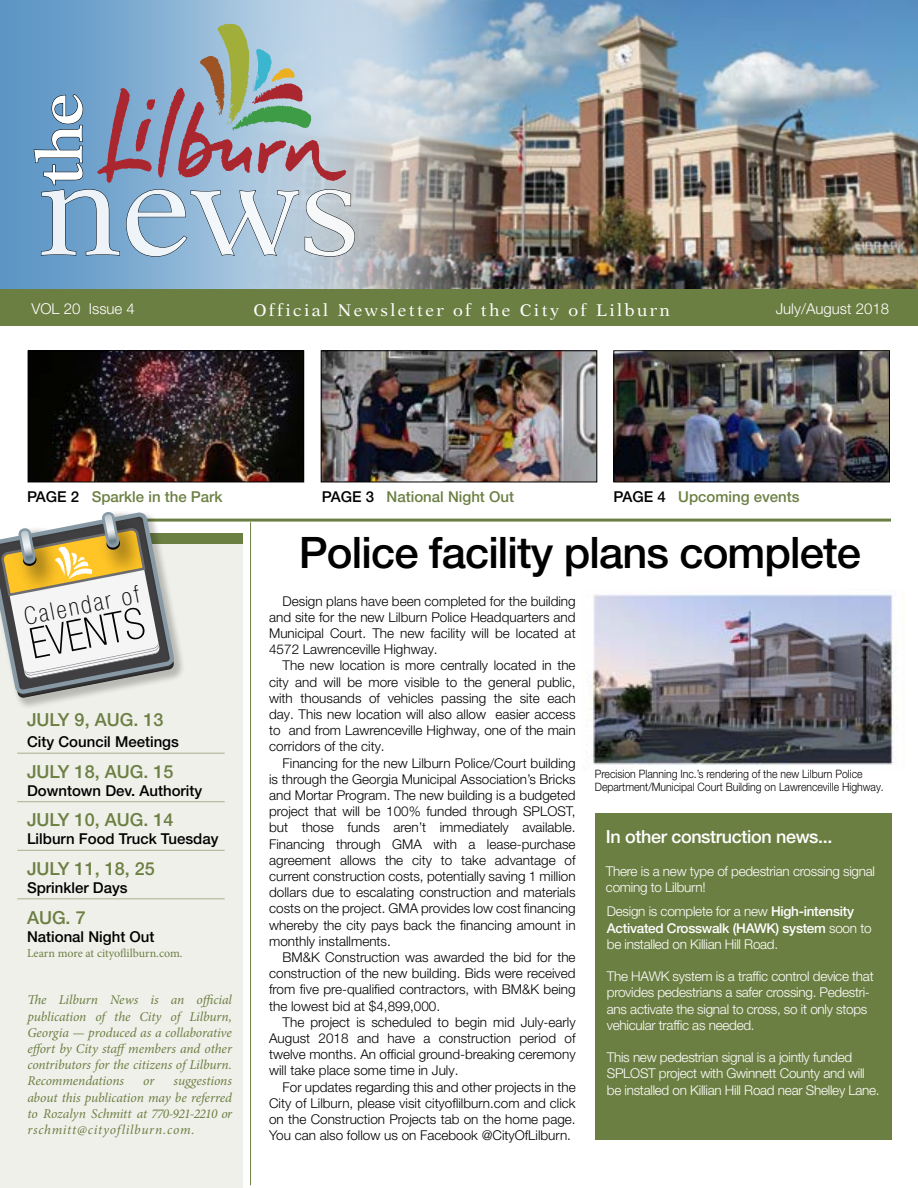
<style>
.page{position:relative;width:918px;height:1188px;background:#fff}
.page>*{position:absolute;margin:0;border:0;box-sizing:border-box;transform-origin:0 0}
.t1{font:137.1px "New Aster LT Std";color:#fff}
.t2{font:600 62.4px "New Aster LT Std";color:#fff}
.t3{font:500 43.5px "Helvetica Neue LT Pro";letter-spacing:-.02em;color:#000}
.t4{font:100 condensed 42.9px "Helvetica Neue LT Std";color:#000}
.t5{font:100 condensed 24.45px "Helvetica Neue LT Std";color:#000}
.t6{font:500 18px "Helvetica Neue LT Pro";color:#6c7f43}
.t7{font:500 18px "Helvetica Neue LT Pro";letter-spacing:-.02em;color:#fff}
.t8{font:16.95px "New Aster LT Std";letter-spacing:.14em;color:#fff}
.t9{font:500 15px "Helvetica Neue LT Pro";color:#000}
.t10{font:500 15px "Helvetica Neue LT Pro";color:#6c7f43}
.t11{font:300 15px "Helvetica Neue LT Pro";color:#fff}
.t12{font:15px "Minion Pro";letter-spacing:-.005em;color:#fff}
.t13{font:300 13.5px/16.2px "Helvetica Neue LT Pro";color:#000;text-align:justify}
.t14{font:300 13.5px/16.2px "Helvetica Neue LT Pro";letter-spacing:-.02em;color:#fff}
.t15{font:italic 13.5px/16.2px "Minion Pro";letter-spacing:-.005em;color:#6c7f43;text-align:justify}
.t16{font:12px "Minion Pro";letter-spacing:-.005em;color:#6c7f43}
.t17{font:300 11.55px/12.6px "Helvetica Neue LT Pro";color:#000;scale:.91 1}
.s1{color:#000}
.s2{font-weight:500}
</style>
<div class="page">
<div style="left:0;top:543px;width:243px;height:645px;background:#f0f0ea"></div>
<img style="left:30px;top:352px;width:272px;height:128px">
<div style="left:28px;top:350px;width:276px;height:132px;border:1px solid #000"></div>
<img style="left:615px;top:352px;width:273px;height:128px">
<div style="left:613px;top:350px;width:277px;height:132px;border:1px solid #000"></div>
<hr style="left:17px;top:753px;width:208px;height:1px;background:#a8af8c">
<hr style="left:17px;top:801px;width:208px;height:1px;background:#a8af8c">
<hr style="left:17px;top:850px;width:208px;height:1px;background:#a8af8c">
<hr style="left:17px;top:898px;width:208px;height:1px;background:#a8af8c">
<div style="left:37px;top:534px;width:206px;height:10px;background:#6c7f43"></div>
<hr style="left:250px;top:522px;width:1px;height:663px;background:#6c7f43">
<hr style="left:106px;top:519px;width:785px;height:3px;background:#6c7f43">
<div style="left:0;top:511px;width:185px;height:199px;background:#000;opacity:.23"></div>
<img style="left:176px;top:511px;width:19px;height:147px">
<svg style="left:0;top:511px;width:176px;height:187px"></svg>
<img style="left:323px;top:352px;width:272px;height:128px">
<div style="left:321px;top:350px;width:276px;height:132px;border:1px solid #000"></div>
<img style="left:389px;top:0;width:529px;height:290px">
<svg style="left:0;top:0;width:389px;height:290px;background:#92b3cf"></svg>
<div style="left:0;top:290px;width:918px;height:36px;background:#6c7f43"></div>
<svg style="left:33px;top:24px;width:322px;height:233px;background:#8fa6bc"></svg>
<div style="left:595px;top:813px;width:297px;height:327px;background:#6c7f43"></div>
<img style="left:583px;top:594px;width:311px;height:176px">
<h2 class="t2" style="left:23px;top:186px;width:94px;rotate:-90deg">the</h2>
<h1 class="t1" style="left:38px;top:127px;width:324px">news</h1>
<p class="t11" style="left:32px;top:299px;width:105px">VOL 20 Issue 4</p>
<p class="t8" style="left:250px;top:301px;width:418px">Official Newsletter of the City of Lilburn</p>
<p class="t8" style="left:253px;top:301px;width:418px">Official Newsletter of the City of Lilburn</p>
<p class="t11" style="left:776px;top:299px;width:77px">July/August</p>
<p class="t11" style="left:881px;top:299px;width:10px">8</p>
<p class="t12" style="left:808px;top:299px;width:79px">Jan/Feb 2017</p>
<p class="t12" style="left:28px;top:299px;width:96px">VOL 19 Is ue 1</p>
<p class="t10" style="left:27px;top:488px;width:197px"><span class="s1">PAGE 2</span> Sparkle in the Park</p>
<h3 class="t5" style="left:22px;top:603px;width:118px;rotate:-11deg">Calendar of</h3>
<h3 class="t4" style="left:25px;top:620px;width:118px;rotate:-11deg">EVENTS</h3>
<h3 class="t6" style="left:27px;top:708px;width:138px">JULY 9, AUG. 13</h3>
<p class="t9" style="left:27px;top:733px;width:153px">City Council Meetings</p>
<h3 class="t6" style="left:27px;top:761px;width:148px">JULY 18, AUG. 15</h3>
<p class="t9" style="left:27px;top:781px;width:177px">Downtown Dev. Authority</p>
<h3 class="t6" style="left:27px;top:809px;width:148px">JULY 10, AUG. 14</h3>
<p class="t9" style="left:27px;top:830px;width:193px">Lilburn Food Truck Tuesday</p>
<h3 class="t6" style="left:27px;top:858px;width:129px">JULY 11, 18, 25</h3>
<p class="t9" style="left:27px;top:879px;width:102px">Sprinkler Days</p>
<h3 class="t6" style="left:27px;top:906px;width:60px">AUG. 7</h3>
<p class="t9" style="left:27px;top:927px;width:129px">National Night Out</p>
<p class="t16" style="left:27px;top:945px;width:157px">Learn more at cityoflilburn.com.</p>
<p class="t15" style="left:27px;top:992px;width:206px">The Lilburn News is an official publication of the City of Lilburn, Georgia — produced as a collaborative effort by City staffmembers and other contributors for the citizens of Lilburn.<br>Recommendations</p>
<p class="t15" style="left:27px;top:1073px;width:206px;text-indent:146px">suggestions about this publication may be referred to Rozalyn Schmitt at 770-921-2210 or rschmitt@cityoflilburn.com.</p>
<p class="t15" style="left:143px;top:1073px;width:13px">or</p>
<p class="t10" style="left:322px;top:488px;width:194px"><span class="s1">PAGE 3</span> National Night Out</p>
<p class="t10" style="left:613px;top:488px;width:188px"><span class="s1">PAGE 4</span> Upcoming events</p>
<h3 class="t3" style="left:299px;top:526px;width:564px">Police facility plans complete</h3>
<p class="t13" style="left:269px;top:592px;width:308px;text-indent:14px">Design plans have been completed for the building and site for the new Lilburn Police Headquarters and Municipal Court. The new facility will be located at 4572 Lawrenceville Highway.</p>
<p class="t13" style="left:269px;top:657px;width:308px;text-indent:14px">The new location is more centrally located in the city and will be more visible to the general public, with thousands of vehicles passing the site each day. This new location will also allow easier access to and from Lawrenceville Highway, one of the main corridors of the city.</p>
<p class="t13" style="left:269px;top:754px;width:308px;text-indent:14px">Financing for the new Lilburn Police/Court building is through the Georgia Municipal Association’s Bricks and Mortar Program. The new building is a budgeted project that will be 100% funded through SPLOST, but those funds aren’t immediately available.<br>Financing through GMA with a lease-purchase agreement allows the city to take advantage of current construction costs, potentially saving 1 million dollars due to escalating construction and materials costs on the project. GMA provides low cost financing whereby the city pays back the financing amount in monthly installments.</p>
<p class="t13" style="left:269px;top:949px;width:308px;text-indent:14px">BM&amp;K Construction was awarded the bid for the construction of the new building. Bids were received from five pre-qualified contractors, with BM&amp;K being the lowest bid at $4,899,000.</p>
<p class="t13" style="left:269px;top:1014px;width:308px;text-indent:14px">The project is scheduled to begin mid July-early August 2018 and have a construction period of twelve months. An official ground-breaking ceremony will take place some time in July.</p>
<p class="t13" style="left:269px;top:1078px;width:308px;text-indent:14px">For updates regarding this and other projects in the City of Lilburn, please visit cityoflilburn.com and click on the Construction Projects tab on the home page.<br>You can also follow us on Facebook @CityOfLilburn.</p>
<p class="t17" style="left:595px;top:767px;width:319px">Precision Planning Inc.’s rendering of the new Lilburn Police<br>Department/Municipal Court Building on Lawrenceville Highway.</p>
<h3 class="t7" style="left:606px;top:826px;width:228px">In other construction news...</h3>
<p class="t14" style="left:606px;top:863px;width:271px">There is a new type of pedestrian crossing signal coming to Lilburn!</p>
<p class="t14" style="left:607px;top:903px;width:266px">Design is complete for a new <span class="s2">High-intensity<br>Activated Crosswalk (HAWK) system</span> soon to be installed on Killian Hill Road.</p>
<p class="t14" style="left:607px;top:968px;width:268px">The HAWK system is a traffic control device that provides pedestrians a safer crossing. Pedestri&shy;ans activate the signal to cross, so it only stops vehicular traffic as needed.</p>
<p class="t14" style="left:607px;top:1049px;width:274px">This new pedestrian signal is a jointly funded<br>SPLOST project with Gwinnett County and will be installed on Killian Hill Road near Shelley Lane.</p>
</div>
